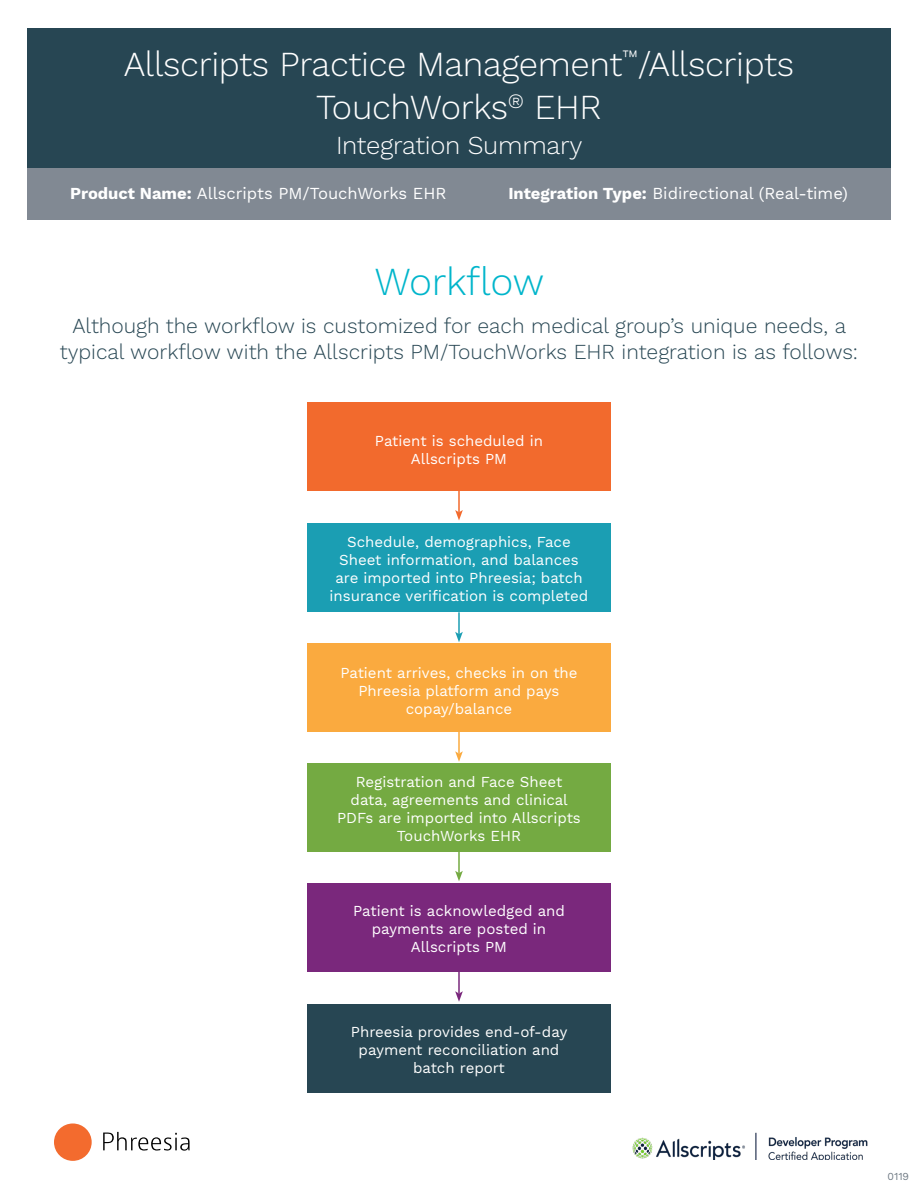
<style>
.page{position:relative;width:918px;height:1188px;background:#fff}
.page>*{position:absolute;margin:0;border:0;box-sizing:border-box;transform-origin:0 0}
.Heading_Blue{font:300 39px "Work Sans";letter-spacing:-.01em;color:#00b5cb}
.Heading{font:300 34.5px/43.5px "Work Sans";letter-spacing:-.01em;color:#fff;text-align:center}
.small_heading{font:300 25.5px "Work Sans";letter-spacing:-.01em;color:#fff}
.intro{font:300 21px/25.2px "Work Sans";color:#274653;text-align:center}
.Practice_details{font:16.5px "Work Sans";color:#fff}
.Steps{font:15px/18px "Work Sans";color:#fff;text-align:center}
.t1{font:10.5px "Work Sans";color:#6f7a84}
.s1{font-weight:700}
</style>
<div class="page">
<div style="left:54px;top:1123px;width:38px;height:38px;background:#f36b2e;border-radius:50%"></div>
<svg style="left:103px;top:1132px;width:87px;height:19px"></svg>
<div style="left:27px;top:28px;width:864px;height:140px;background:#274653"></div>
<div style="left:27px;top:168px;width:864px;height:52px;background:#818993"></div>
<div style="left:307px;top:402px;width:304px;height:89px;background:#f26a2d"></div>
<div style="left:307px;top:1004px;width:304px;height:89px;background:#274653"></div>
<div style="left:307px;top:523px;width:304px;height:89px;background:#1b9eb3"></div>
<div style="left:307px;top:883px;width:304px;height:89px;background:#7a287c"></div>
<div style="left:307px;top:643px;width:304px;height:89px;background:#faaa3f"></div>
<div style="left:307px;top:763px;width:304px;height:89px;background:#74aa42"></div>
<hr style="left:458px;top:491px;width:2px;height:21px;background:#f26a2d">
<svg style="left:455px;top:510px;width:8px;height:10px"></svg>
<hr style="left:458px;top:612px;width:2px;height:22px;background:#1b9eb3">
<svg style="left:455px;top:632px;width:8px;height:10px"></svg>
<hr style="left:458px;top:732px;width:2px;height:22px;background:#faaa3f">
<svg style="left:455px;top:751px;width:8px;height:11px"></svg>
<hr style="left:458px;top:972px;width:2px;height:22px;background:#7a287c">
<svg style="left:455px;top:991px;width:8px;height:11px"></svg>
<hr style="left:458px;top:851px;width:2px;height:22px;background:#74aa42">
<svg style="left:455px;top:871px;width:8px;height:10px"></svg>
<img style="left:632px;top:1132px;width:236px;height:28px">
<p class="Heading" style="left:124px;top:43px;width:672px">Allscripts Practice Management<sup>™</sup>/Allscripts<br>TouchWorks<sup>®</sup> EHR</p>
<p class="small_heading" style="left:336px;top:130px;width:248px">Integration Summary</p>
<p class="Practice_details" style="left:70px;top:183px;width:378px"><span class="s1">Product Name:</span> Allscripts PM/TouchWorks EHR</p>
<p class="Practice_details" style="left:508px;top:183px;width:341px"><span class="s1">Integration Type:</span> Bidirectional (Real-time)</p>
<p class="Heading_Blue" style="left:374px;top:259px;width:172px">Workflow</p>
<p class="intro" style="left:60px;top:315px;width:800px">Although the workflow is customized for each medical group’s unique needs, a typical workflow with the Allscripts PM/TouchWorks EHR integration is as follows:</p>
<p class="Steps" style="left:375px;top:433px;width:170px">Patient is scheduled in<br>Allscripts PM</p>
<p class="Steps" style="left:330px;top:534px;width:260px">Schedule, demographics, Face Sheet information, and balances are imported into Phreesia; batch insurance verification is completed</p>
<p class="Steps" style="left:340px;top:664px;width:239px">Patient arrives, checks in on the<br>Phreesia platform and pays copay/balance</p>
<p class="Steps" style="left:337px;top:773px;width:245px">Registration and Face Sheet data, agreements and clinical<br>PDFs are imported into Allscripts<br>TouchWorks EHR</p>
<p class="Steps" style="left:353px;top:903px;width:213px">Patient is acknowledged and payments are posted in<br>Allscripts PM</p>
<p class="Steps" style="left:351px;top:1024px;width:218px">Phreesia provides end-of-day payment reconciliation and batch report</p>
<p class="t1" style="left:888px;top:1170px;width:23px">0119</p>
</div>
